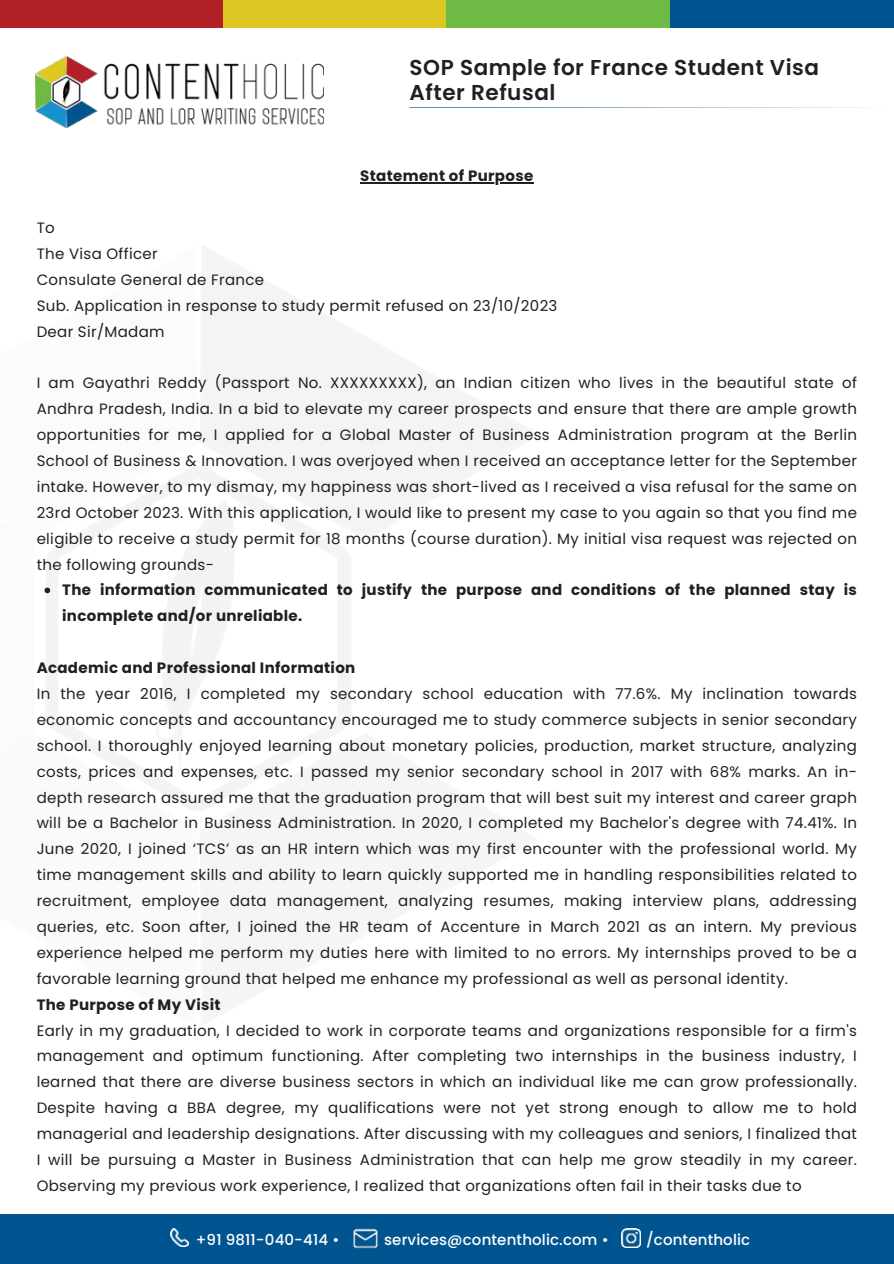
<style>
.page{position:relative;width:894px;height:1264px;background:#fff}
.page>*{position:absolute;margin:0;border:0;box-sizing:border-box;transform-origin:0 0}
.t1{font:600 21.45px/24.8px "Poppins";letter-spacing:.025em;color:#231f20}
.t2{font:15px/25.8px "Poppins";letter-spacing:.02em;color:#231f20;text-align:justify}
.t3{font:700 15px/25.8px "Poppins";letter-spacing:.02em;color:#231f20}
.t4{font:500 15px "Poppins";letter-spacing:.01em;color:#fff}
</style>
<div class="page">
<div style="left:0;top:0;width:223px;height:28px;background:#b22126"></div>
<div style="left:223px;top:0;width:223px;height:28px;background:#ddc723"></div>
<div style="left:446px;top:0;width:224px;height:28px;background:#6eba45"></div>
<div style="left:670px;top:0;width:223px;height:28px;background:#00548f"></div>
<img style="left:35px;top:56px;width:288px;height:71px">
<div style="left:0;top:1214px;width:893px;height:49px;background:#00548f"></div>
<svg style="left:409px;top:107px;width:457px;height:1px"></svg>
<img style="left:621px;top:1228px;width:19px;height:19px">
<img style="left:170px;top:1228px;width:18px;height:18px">
<img style="left:353px;top:1228px;width:25px;height:21px">
<hr style="left:360px;top:182px;width:173px;height:1px;background:#231f20">
<svg style="left:45px;top:587px;width:5px;height:6px"></svg>
<p class="t1" style="left:409px;top:56px;width:411px">SOP Sample for France Student Visa<br>After Refusal</p>
<p class="t3" style="left:360px;top:163px;width:174px">Statement of Purpose</p>
<p class="t2" style="left:37px;top:215px;width:20px">To</p>
<p class="t2" style="left:37px;top:241px;width:123px">The Visa Officer</p>
<p class="t2" style="left:37px;top:267px;width:229px">Consulate General de France</p>
<p class="t2" style="left:37px;top:292px;width:522px">Sub. Application in response to study permit refused on 23/10/2023</p>
<p class="t2" style="left:37px;top:318px;width:129px">Dear Sir/Madam</p>
<p class="t2" style="left:37px;top:370px;width:821px">I am Gayathri Reddy (Passport No. XXXXXXXXX), an Indian citizen who lives in the beautiful state of Andhra Pradesh, India. In a bid to elevate my career prospects and ensure that there are ample growth opportunities for me, I applied for a Global Master of Business Administration program at the Berlin School of Business &amp; Innovation. I was overjoyed when I received an acceptance letter for the September intake. However, to my dismay, my happiness was short-lived as I received a visa refusal for the same on 23rd October 2023. With this application, I would like to present my case to you again so that you find me eligible to receive a study permit for 18 months (course duration). My initial visa request was rejected on the following grounds-</p>
<p class="t3" style="left:62px;top:577px;width:796px">The information communicated to justify the purpose and conditions of the planned stay is incomplete and/or unreliable.</p>
<h2 class="t3" style="left:37px;top:655px;width:320px">Academic and Professional Information</h2>
<p class="t2" style="left:37px;top:681px;width:821px">In the year 2016, I completed my secondary school education with 77.6%. My inclination towards economic concepts and accountancy encouraged me to study commerce subjects in senior secondary school. I thoroughly enjoyed learning about monetary policies, production, market structure, analyzing costs, prices and expenses, etc. I passed my senior secondary school in 2017 with 68% marks. An in&shy;depth research assured me that the graduation program that will best suit my interest and career graph will be a Bachelor in Business Administration. In 2020, I completed my Bachelor's degree with 74.41%. In June 2020, I joined ‘TCS’ as an HR intern which was my first encounter with the professional world. My time management skills and ability to learn quickly supported me in handling responsibilities related to recruitment, employee data management, analyzing resumes, making interview plans, addressing queries, etc. Soon after, I joined the HR team of Accenture in March 2021 as an intern. My previous experience helped me perform my duties here with limited to no errors. My internships proved to be a favorable learning ground that helped me enhance my professional as well as personal identity.</p>
<h2 class="t3" style="left:37px;top:991px;width:185px">The Purpose of My Visit</h2>
<p class="t2" style="left:37px;top:1017px;width:821px">Early in my graduation, I decided to work in corporate teams and organizations responsible for a firm's management and optimum functioning. After completing two internships in the business industry, I learned that there are diverse business sectors in which an individual like me can grow professionally.<br>Despite having a BBA degree, my qualifications were not yet strong enough to allow me to hold managerial and leadership designations. After discussing with my colleagues and seniors, I finalized that I will be pursuing a Master in Business Administration that can help me grow steadily in my career.<br>Observing my previous work experience, I realized that organizations often fail in their tasks due to</p>
<p class="t4" style="left:196px;top:1228px;width:145px">+91 9811-040-414 •</p>
<p class="t4" style="left:384px;top:1228px;width:226px">services@contentholic.com •</p>
<p class="t4" style="left:645px;top:1228px;width:106px">/contentholic</p>
</div>
